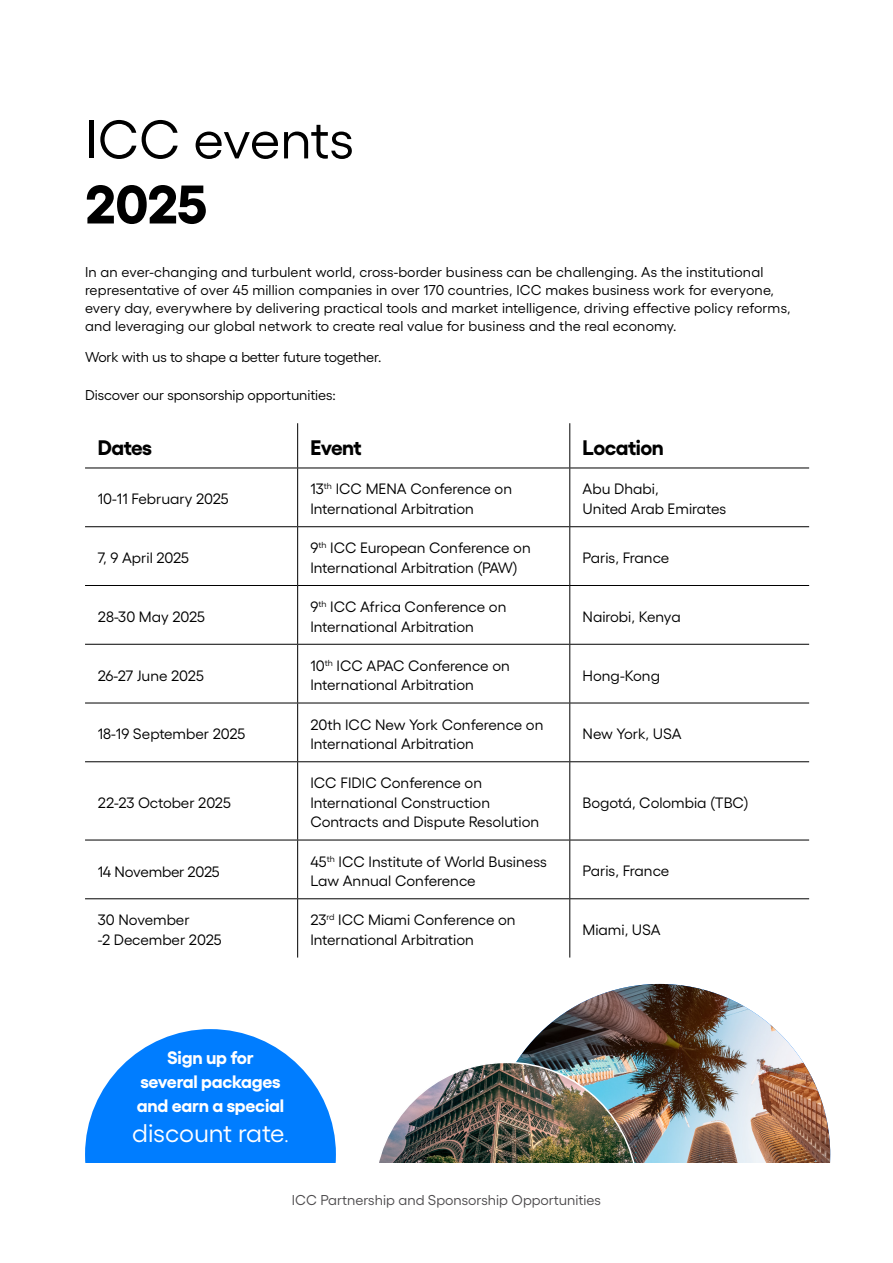
<style>
.page{position:relative;width:893px;height:1263px;background:#fff}
.page>*{position:absolute;margin:0;border:0;box-sizing:border-box;transform-origin:0 0}
.t1{font:54.15px "Gellix";color:#000}
.t2{font:700 54.15px "Gellix";color:#000}
.t3{font:25.5px "Gellix";color:#fff}
.t4{font:700 21px "Gellix";letter-spacing:-.025em;color:#000}
.t5{font:700 18px/24px "Gellix";letter-spacing:-.01em;color:#fff;text-align:center}
.t6{font:15px/19.5px "Gellix";color:#000}
.t7{font:15px "Gellix";letter-spacing:-.02em;color:#000}
.t8{font:14.25px/18px "Gellix";letter-spacing:.01em;color:#000}
.t9{font:14.25px "Gellix";letter-spacing:-.01em;color:#000}
.t10{font:14.25px "Gellix";color:#4d4b4d}
.s1{font-size:18px}
</style>
<div class="page">
<img style="left:516px;top:984px;width:314px;height:179px">
<img style="left:379px;top:1062px;width:259px;height:101px">
<svg style="left:85px;top:1029px;width:251px;height:134px;fill:#007dff"></svg>
<hr style="left:297px;top:423px;width:1px;height:45px;background:#000">
<hr style="left:569px;top:423px;width:1px;height:45px;background:#000">
<hr style="left:85px;top:468px;width:213px;height:1px;background:#000">
<hr style="left:298px;top:468px;width:272px;height:1px;background:#000">
<hr style="left:297px;top:468px;width:1px;height:58px;background:#000">
<hr style="left:570px;top:468px;width:239px;height:1px;background:#000">
<hr style="left:569px;top:468px;width:1px;height:58px;background:#000">
<hr style="left:85px;top:526px;width:213px;height:1px;background:#000">
<hr style="left:298px;top:526px;width:272px;height:1px;background:#000">
<hr style="left:297px;top:527px;width:1px;height:58px;background:#000">
<hr style="left:570px;top:526px;width:239px;height:1px;background:#000">
<hr style="left:569px;top:527px;width:1px;height:58px;background:#000">
<hr style="left:85px;top:585px;width:213px;height:1px;background:#000">
<hr style="left:298px;top:585px;width:272px;height:1px;background:#000">
<hr style="left:297px;top:586px;width:1px;height:58px;background:#000">
<hr style="left:570px;top:585px;width:239px;height:1px;background:#000">
<hr style="left:569px;top:586px;width:1px;height:58px;background:#000">
<hr style="left:85px;top:644px;width:213px;height:1px;background:#000">
<hr style="left:298px;top:644px;width:272px;height:1px;background:#000">
<hr style="left:297px;top:645px;width:1px;height:58px;background:#000">
<hr style="left:570px;top:644px;width:239px;height:1px;background:#000">
<hr style="left:569px;top:645px;width:1px;height:58px;background:#000">
<hr style="left:85px;top:703px;width:213px;height:1px;background:#000">
<hr style="left:298px;top:703px;width:272px;height:1px;background:#000">
<hr style="left:297px;top:703px;width:1px;height:58px;background:#000">
<hr style="left:570px;top:703px;width:239px;height:1px;background:#000">
<hr style="left:569px;top:703px;width:1px;height:58px;background:#000">
<hr style="left:85px;top:761px;width:213px;height:1px;background:#000">
<hr style="left:298px;top:761px;width:272px;height:1px;background:#000">
<hr style="left:297px;top:762px;width:1px;height:78px;background:#000">
<hr style="left:570px;top:761px;width:239px;height:1px;background:#000">
<hr style="left:569px;top:762px;width:1px;height:78px;background:#000">
<hr style="left:297px;top:840px;width:1px;height:58px;background:#000">
<hr style="left:569px;top:840px;width:1px;height:58px;background:#000">
<hr style="left:85px;top:840px;width:213px;height:1px;background:#000">
<hr style="left:298px;top:840px;width:272px;height:1px;background:#000">
<hr style="left:570px;top:840px;width:239px;height:1px;background:#000">
<hr style="left:297px;top:899px;width:1px;height:58px;background:#000">
<hr style="left:569px;top:899px;width:1px;height:58px;background:#000">
<hr style="left:85px;top:898px;width:213px;height:1px;background:#000">
<hr style="left:298px;top:898px;width:272px;height:1px;background:#000">
<hr style="left:570px;top:898px;width:239px;height:1px;background:#000">
<h1 class="t1" style="left:85px;top:98px;width:271px">ICC events</h1>
<h1 class="t2" style="left:85px;top:161px;width:124px">2025</h1>
<p class="t8" style="left:85px;top:262px;width:707px">In an ever-changing and turbulent world, cross-border business can be challenging. As the institutional representative of over 45 million companies in over 170 countries, ICC makes business work for everyone, every day, everywhere by delivering practical tools and market intelligence, driving effective policy reforms, and leveraging our global network to create real value for business and the real economy.</p>
<p class="t9" style="left:85px;top:346px;width:298px">Work with us to shape a better future together.</p>
<p class="t9" style="left:85px;top:384px;width:252px">Discover our sponsorship opportunities:</p>
<h3 class="t4" style="left:98px;top:431px;width:56px">Dates</h3>
<h3 class="t4" style="left:310px;top:431px;width:53px">Event</h3>
<h3 class="t4" style="left:583px;top:431px;width:83px">Location</h3>
<p class="t6" style="left:98px;top:488px;width:132px">10-11 February 2025</p>
<p class="t6" style="left:310px;top:478px;width:203px">13<sup>th</sup> ICC MENA Conference on<br>International Arbitration</p>
<p class="t6" style="left:583px;top:478px;width:145px">Abu Dhabi,<br>United Arab Emirates</p>
<p class="t6" style="left:98px;top:546px;width:93px">7, 9 April 2025</p>
<p class="t6" style="left:310px;top:537px;width:222px">9<sup>th</sup> ICC European Conference on<br>International Arbitration (PAW)</p>
<p class="t6" style="left:583px;top:546px;width:88px">Paris, France</p>
<p class="t6" style="left:98px;top:605px;width:109px">28-30 May 2025</p>
<p class="t6" style="left:310px;top:595px;width:198px">9<sup>th</sup> ICC Africa Conference on<br>International Arbitration</p>
<p class="t6" style="left:583px;top:605px;width:100px">Nairobi, Kenya</p>
<p class="t6" style="left:98px;top:664px;width:108px">26-27 June 2025</p>
<p class="t6" style="left:310px;top:654px;width:201px">10<sup>th</sup> ICC APAC Conference on<br>International Arbitration</p>
<p class="t6" style="left:583px;top:664px;width:79px">Hong-Kong</p>
<p class="t6" style="left:98px;top:723px;width:149px">18-19 September 2025</p>
<p class="t6" style="left:310px;top:713px;width:235px">20th ICC New York Conference on<br>International Arbitration</p>
<p class="t6" style="left:583px;top:723px;width:101px">New York, USA</p>
<p class="t6" style="left:98px;top:791px;width:135px">22-23 October 2025</p>
<p class="t6" style="left:310px;top:772px;width:230px">ICC FIDIC Conference on<br>International Construction<br>Contracts and Dispute Resolution</p>
<p class="t6" style="left:583px;top:791px;width:168px">Bogotá, Colombia (TBC)</p>
<p class="t7" style="left:98px;top:861px;width:124px">14 November 2025</p>
<p class="t6" style="left:310px;top:850px;width:238px">45<sup>th</sup> ICC Institute of World Business<br>Law Annual Conference</p>
<p class="t6" style="left:583px;top:860px;width:88px">Paris, France</p>
<p class="t6" style="left:98px;top:909px;width:125px">30 November<br>-2 December 2025</p>
<p class="t6" style="left:310px;top:909px;width:207px">23<sup>rd</sup> ICC Miami Conference on<br>International Arbitration</p>
<p class="t6" style="left:583px;top:918px;width:80px">Miami, USA</p>
<p class="t5" style="left:137px;top:1043px;width:149px">Sign up for several packages and earn a special</p>
<h2 class="t3" style="left:132px;top:1113px;width:158px">discount rate<span class="s1">.</span></h2>
<p class="t10" style="left:292px;top:1189px;width:311px">ICC Partnership and Sponsorship Opportunities</p>
</div>
